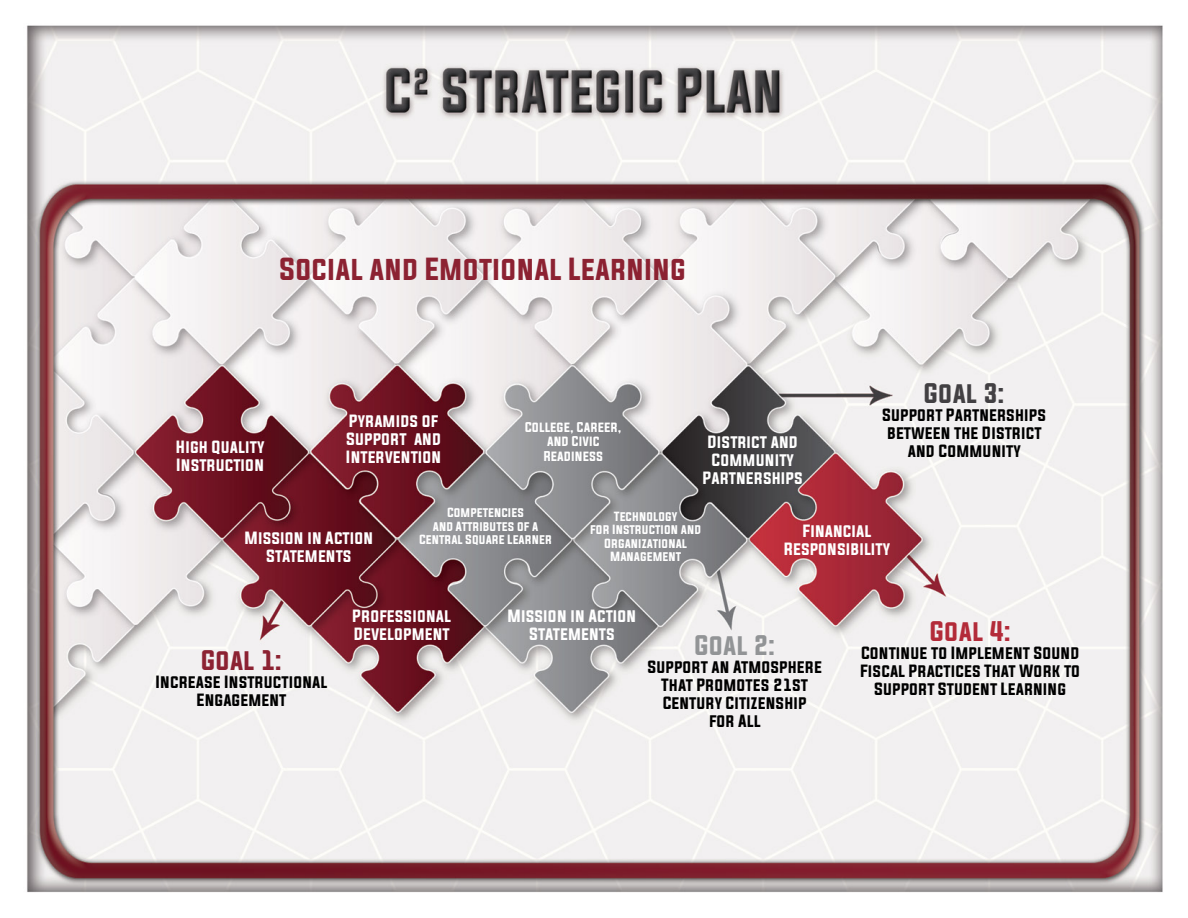
<style>
.page{position:relative;width:1188px;height:918px;background:#fff}
.page>*{position:absolute;margin:0;border:0;box-sizing:border-box;transform-origin:0 0}
.t1{font:27px "Evogria";color:#8c2232}
.t2{font:24px "Evogria";color:#b32b39}
.t3{font:24px "Evogria";color:#424043}
.t4{font:24px "Evogria";color:#929496}
.t5{font:24px "Evogria";color:#8c2232}
.t6{font:15px/18px "Evogria";color:#000;text-align:center}
.t7{font:15px/18px "Evogria";color:#fff;text-align:center}
.t8{font:12px/14.4px "Evogria";color:#fff;text-align:center}
.t9{font:11.25px/13.5px "Evogria";color:#fff;text-align:center}
</style>
<div class="page">
<img style="left:27px;top:25px;width:1136px;height:868px">
<h1 class="t1" style="left:280px;top:250px;width:408px">SOCIAL AND EMOTIONAL LEARNING</h1>
<p class="t7" style="left:176px;top:439px;width:90px;text-align:left">HIGH QUALITY<br>INSTRUCTION</p>
<p class="t7" style="left:346px;top:413px;width:97px;text-align:left">PYRAMIDS OF<br>SUPPORT AND<br>INTERVENTION</p>
<p class="t8" style="left:525px;top:421px;width:98px">COLLEGE, CAREER,<br>AND CIVIC<br>READINESS</p>
<p class="t7" style="left:703px;top:434px;width:101px">DISTRICT AND<br>COMMUNITY<br>PARTNERSHIPS</p>
<h2 class="t3" style="left:924px;top:377px;width:82px">GOAL 3:</h2>
<p class="t6" style="left:882px;top:407px;width:165px">SUPPORT PARTNERSHIPS<br>BETWEEN THE DISTRICT<br>AND COMMUNITY</p>
<p class="t7" style="left:245px;top:529px;width:130px">MISSION IN ACTION<br>STATEMENTS</p>
<p class="t9" style="left:419px;top:507px;width:134px">COMPETENCIES<br>AND ATTRIBUTES OF A<br>CENTRAL SQUARE LEARNER</p>
<p class="t9" style="left:590px;top:510px;width:112px">TECHNOLOGY<br>FOR INSTRUCTION AND<br>ORGANIZATIONAL<br>MANAGEMENT</p>
<p class="t7" style="left:784px;top:522px;width:108px">FINANCIAL<br>RESPONSIBILITY</p>
<h2 class="t5" style="left:202px;top:643px;width:82px">GOAL 1:</h2>
<p class="t6" style="left:156px;top:674px;width:173px">INCREASE INSTRUCTIONAL<br>ENGAGEMENT</p>
<p class="t7" style="left:353px;top:608px;width:100px;text-align:left">PROFESSIONAL<br>DEVELOPMENT</p>
<p class="t7" style="left:508px;top:607px;width:130px">MISSION IN ACTION<br>STATEMENTS</p>
<h2 class="t4" style="left:695px;top:629px;width:82px">GOAL 2:</h2>
<p class="t6" style="left:648px;top:659px;width:176px">SUPPORT AN ATMOSPHERE<br>THAT PROMOTES 21ST<br>CENTURY CITIZENSHIP<br>FOR ALL</p>
<h2 class="t2" style="left:930px;top:614px;width:82px">GOAL 4:</h2>
<p class="t6" style="left:860px;top:645px;width:221px">CONTINUE TO IMPLEMENT SOUND<br>FISCAL PRACTICES THAT WORK TO<br>SUPPORT STUDENT LEARNING</p>
</div>
